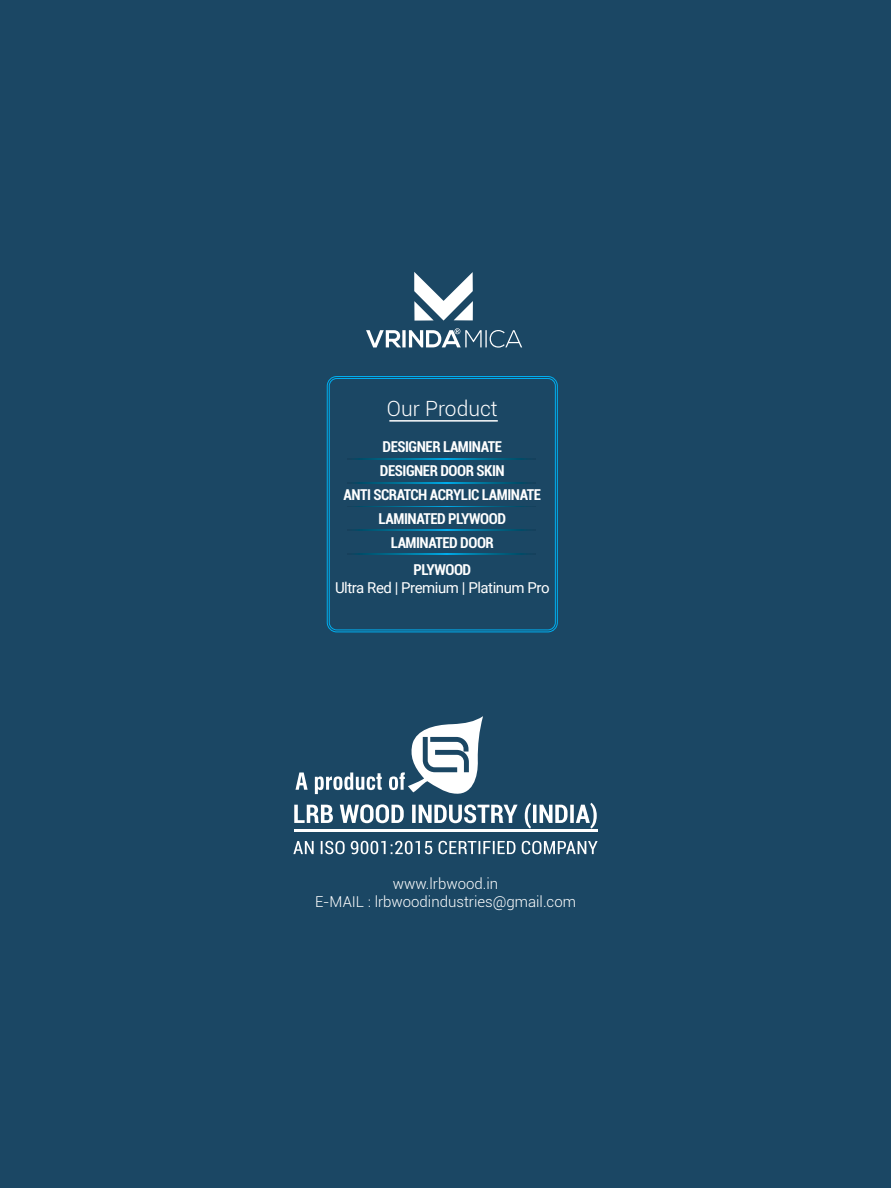
<style>
.page{position:relative;width:891px;height:1188px;background:#1b4764}
.page>*{position:absolute;margin:0;border:0;box-sizing:border-box;transform-origin:0 0}
.t1{font:300 21px "Roboto";color:#fff}
.t2{font:700 condensed 15px/24px "Roboto";letter-spacing:-.03em;color:#fff;text-align:center}
.t3{font:300 15px/18px "Roboto";color:#fff;text-align:center}
.t4{font:15px "Roboto";letter-spacing:-.03em;color:#fff}
</style>
<div class="page">
<svg style="left:293px;top:841px;width:305px;height:13px"></svg>
<svg style="left:294px;top:803px;width:303px;height:26px"></svg>
<hr style="left:294px;top:829px;width:303px;height:2px;background:#fff">
<svg style="left:296px;top:716px;width:187px;height:79px"></svg>
<svg style="left:366px;top:328px;width:156px;height:20px"></svg>
<svg style="left:414px;top:272px;width:59px;height:49px"></svg>
<div style="left:327px;top:376px;width:231px;height:256px;border:1px solid #00aeef;border-radius:10px"></div>
<div style="left:329px;top:378px;width:227px;height:252px;border:1px solid #00aeef;border-radius:8px"></div>
<hr style="left:389px;top:420px;width:109px;height:2px;background:#fff">
<svg style="left:352px;top:458px;width:178px;height:1px"></svg>
<svg style="left:352px;top:482px;width:178px;height:1px"></svg>
<svg style="left:352px;top:506px;width:178px;height:1px"></svg>
<svg style="left:352px;top:530px;width:178px;height:1px"></svg>
<svg style="left:352px;top:554px;width:178px;height:1px"></svg>
<h1 class="t1" style="left:387px;top:394px;width:112px">Our Product</h1>
<p class="t2" style="left:344px;top:434px;width:199px">DESIGNER LAMINATE<br>DESIGNER DOOR SKIN<br>ANTI SCRATCH ACRYLIC LAMINATE<br>LAMINATED PLYWOOD<br>LAMINATED DOOR</p>
<p class="t2" style="left:413px;top:557px;width:59px">PLYWOOD</p>
<p class="t4" style="left:335px;top:577px;width:216px">Ultra Red | Premium | Platinum Pro</p>
<p class="t3" style="left:315px;top:874px;width:262px">www.lrbwood.in<br>E-MAIL : lrbwoodindustries@gmail.com</p>
</div>
